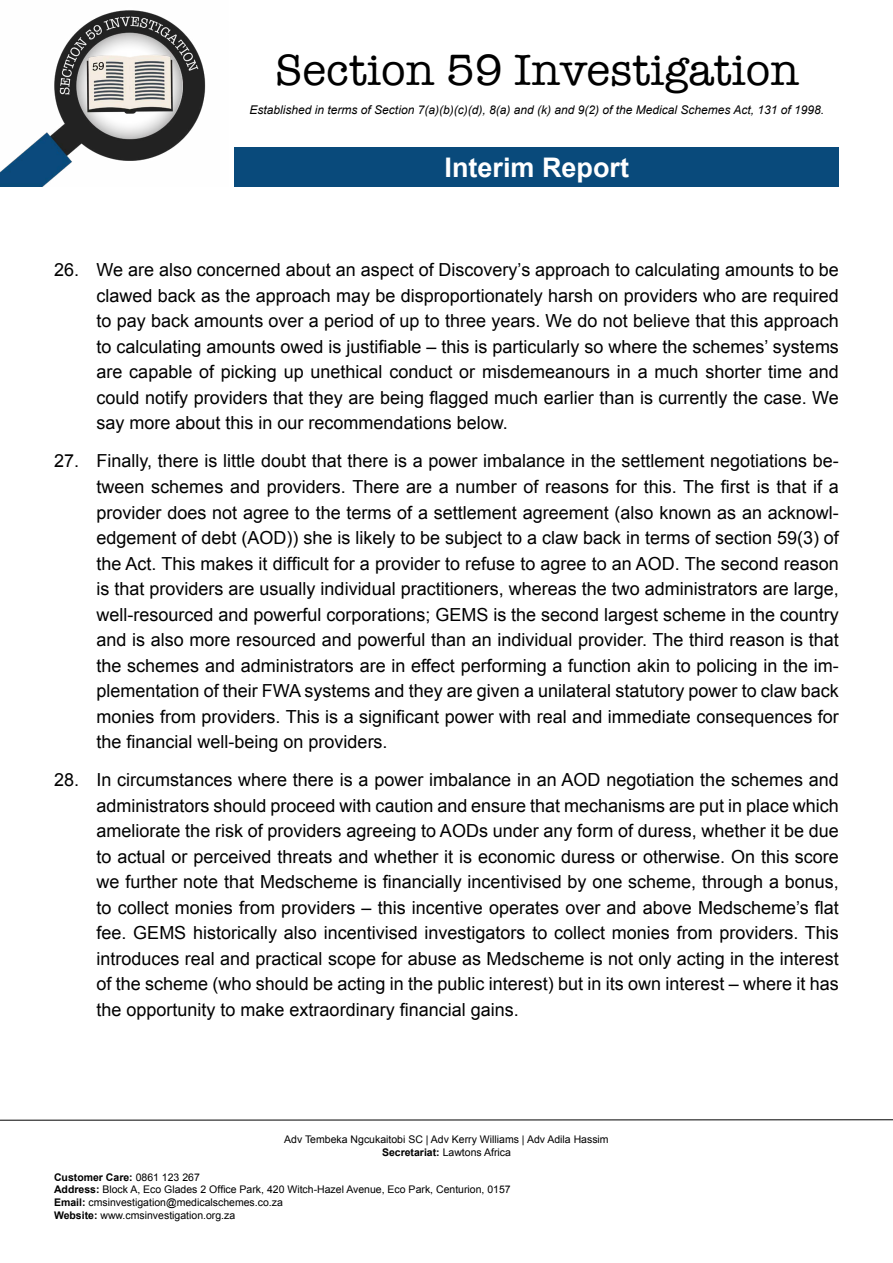
<style>
.page{position:relative;width:893px;height:1263px;background:#fff}
.page>*{position:absolute;margin:0;border:0;box-sizing:border-box;transform-origin:0 0}
.t1{font:45px "American Typewriter";color:#000}
.t2{font:700 27px "Arial";color:#fff}
.t3{font:18px/25.5px "Arial";color:#000;text-align:justify}
.t4{font:italic 12px "Arial";color:#000}
.t5{font:10.5px/12.6px "Arial";color:#000;text-align:center}
.s1{font-weight:700}
</style>
<div class="page">
<hr style="left:0;top:1119px;width:893px;height:1px;background:#000">
<img style="left:0;top:10px;width:206px;height:176px">
<div style="left:235px;top:147px;width:604px;height:39px;background:#094a7b"></div>
<h1 class="t1" style="left:275px;top:36px;width:526px">Section 59 Investigation</h1>
<p class="t4" style="left:250px;top:102px;width:576px">Established in terms of Section 7(a)(b)(c)(d), 8(a) and (k) and 9(2) of the Medical Schemes Act, 131 of 1998.</p>
<h2 class="t2" style="left:445px;top:149px;width:186px">Interim Report</h2>
<p class="t3" style="left:97px;top:257px;width:744px;text-indent:-43px">26. We are also concerned about an aspect of Discovery’s approach to calculating amounts to be clawed back as the approach may be disproportionately harsh on providers who are required to pay back amounts over a period of up to three years. We do not believe that this approach to calculating amounts owed is justifiable – this is particularly so where the schemes’ systems are capable of picking up unethical conduct or misdemeanours in a much shorter time and could notify providers that they are being flagged much earlier than is currently the case. We say more about this in our recommendations below.</p>
<p class="t3" style="left:97px;top:449px;width:744px;text-indent:-43px">27. Finally, there is little doubt that there is a power imbalance in the settlement negotiations be&shy;tween schemes and providers. There are a number of reasons for this. The first is that if a provider does not agree to the terms of a settlement agreement (also known as an acknowl&shy;edgement of debt (AOD)) she is likely to be subject to a claw back in terms of section 59(3) of the Act. This makes it difficult for a provider to refuse to agree to an AOD. The second reason is that providers are usually individual practitioners, whereas the two administrators are large, well-resourced and powerful corporations; GEMS is the second largest scheme in the country and is also more resourced and powerful than an individual provider. The third reason is that the schemes and administrators are in effect performing a function akin to policing in the im&shy;plementation of their FWA systems and they are given a unilateral statutory power to claw back monies from providers. This is a significant power with real and immediate consequences for the financial well-being on providers.</p>
<p class="t3" style="left:97px;top:767px;width:744px;text-indent:-43px">28. In circumstances where there is a power imbalance in an AOD negotiation the schemes and administrators should proceed with caution and ensure that mechanisms are put in place which ameliorate the risk of providers agreeing to AODs under any form of duress, whether it be due to actual or perceived threats and whether it is economic duress or otherwise. On this score we further note that Medscheme is financially incentivised by one scheme, through a bonus, to collect monies from providers – this incentive operates over and above Medscheme’s flat fee. GEMS historically also incentivised investigators to collect monies from providers. This introduces real and practical scope for abuse as Medscheme is not only acting in the interest of the scheme (who should be acting in the public interest) but in its own interest – where it has the opportunity to make extraordinary financial gains.</p>
<p class="t5" style="left:284px;top:1133px;width:326px">Adv Tembeka Ngcukaitobi SC | Adv Kerry Williams | Adv Adila Hassim<br><span class="s1">Secretariat:</span> Lawtons Africa</p>
<p class="t5" style="left:54px;top:1171px;width:458px;text-align:left"><span class="s1">Customer Care:</span> 0861 123 267<br><span class="s1">Address:</span> Block A, Eco Glades 2 Office Park, 420 Witch-Hazel Avenue, Eco Park, Centurion, 0157<br><span class="s1">Email:</span> cmsinvestigation@medicalschemes.co.za<br><span class="s1">Website:</span> www.cmsinvestigation.org.za</p>
</div>
